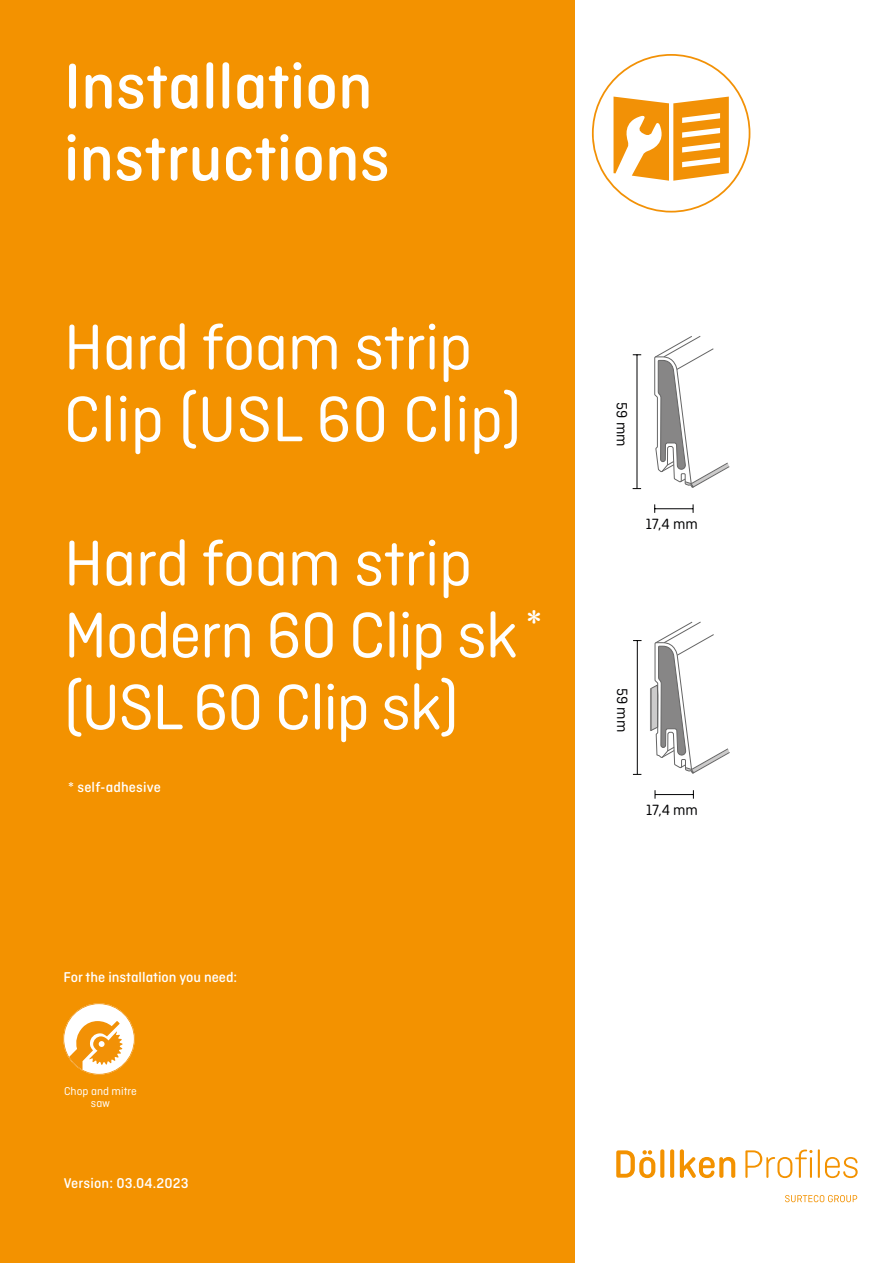
<style>
.page{position:relative;width:893px;height:1263px;background:#fff}
.page>*{position:absolute;margin:0;border:0;box-sizing:border-box;transform-origin:0 0}
.t1{font:67.5px/72px "Ciutadella Rounded";letter-spacing:-.01em;color:#fff}
.t2{font:500 67.5px/72px "Ciutadella Rounded";color:#fff}
.t3{font:500 42px "Ciutadella Rounded";color:#fff}
.t4{font:15.6px "Ciutadella Rounded";color:#020203}
.t5{font:500 15px "Ciutadella Rounded";color:#fff}
.t6{font:12px/12px "Ciutadella Rounded";color:#fff;text-align:center}
</style>
<div class="page">
<div style="left:0;top:0;width:575px;height:1263px;background:#f39200"></div>
<hr style="left:637px;top:355px;width:1px;height:134px;background:#020203">
<hr style="left:655px;top:508px;width:38px;height:1px;background:#020203">
<svg style="left:654px;top:336px;width:76px;height:152px"></svg>
<hr style="left:637px;top:640px;width:1px;height:134px;background:#020203">
<svg style="left:650px;top:622px;width:80px;height:177px"></svg>
<svg style="left:592px;top:54px;width:158px;height:159px"></svg>
<svg style="left:616px;top:1150px;width:39px;height:28px"></svg>
<svg style="left:660px;top:1149px;width:4px;height:29px"></svg>
<svg style="left:670px;top:1149px;width:4px;height:29px"></svg>
<svg style="left:680px;top:1149px;width:55px;height:29px"></svg>
<svg style="left:745px;top:1149px;width:67px;height:29px"></svg>
<hr style="left:818px;top:1149px;width:2px;height:29px;background:#f39200">
<svg style="left:825px;top:1157px;width:33px;height:21px"></svg>
<svg style="left:785px;top:1195px;width:72px;height:7px"></svg>
<svg style="left:63px;top:1003px;width:72px;height:72px"></svg>
<p class="t2" style="left:64px;top:51px;width:328px">Installation instructions</p>
<p class="t1" style="left:64px;top:311px;width:459px">Hard foam strip<br>Clip (USL 60 Clip)</p>
<p class="t1" style="left:64px;top:527px;width:455px">Hard foam strip<br>Modern 60 Clip sk (USL 60 Clip sk)</p>
<p class="t3" style="left:526px;top:601px;width:18px">*</p>
<p class="t5" style="left:68px;top:779px;width:94px">* self-adhesive</p>
<p class="t5" style="left:63px;top:969px;width:175px">For the installation you need:</p>
<p class="t6" style="left:64px;top:1085px;width:74px">Chop and mitre saw</p>
<p class="t5" style="left:64px;top:1175px;width:126px">Version: 03.04.2023</p>
<p class="t4" style="left:630px;top:402px;width:46px;rotate:90deg">59 mm</p>
<p class="t4" style="left:646px;top:515px;width:54px">17,4 mm</p>
<p class="t4" style="left:631px;top:688px;width:46px;rotate:90deg">59 mm</p>
<p class="t4" style="left:646px;top:801px;width:54px">17,4 mm</p>
</div>
